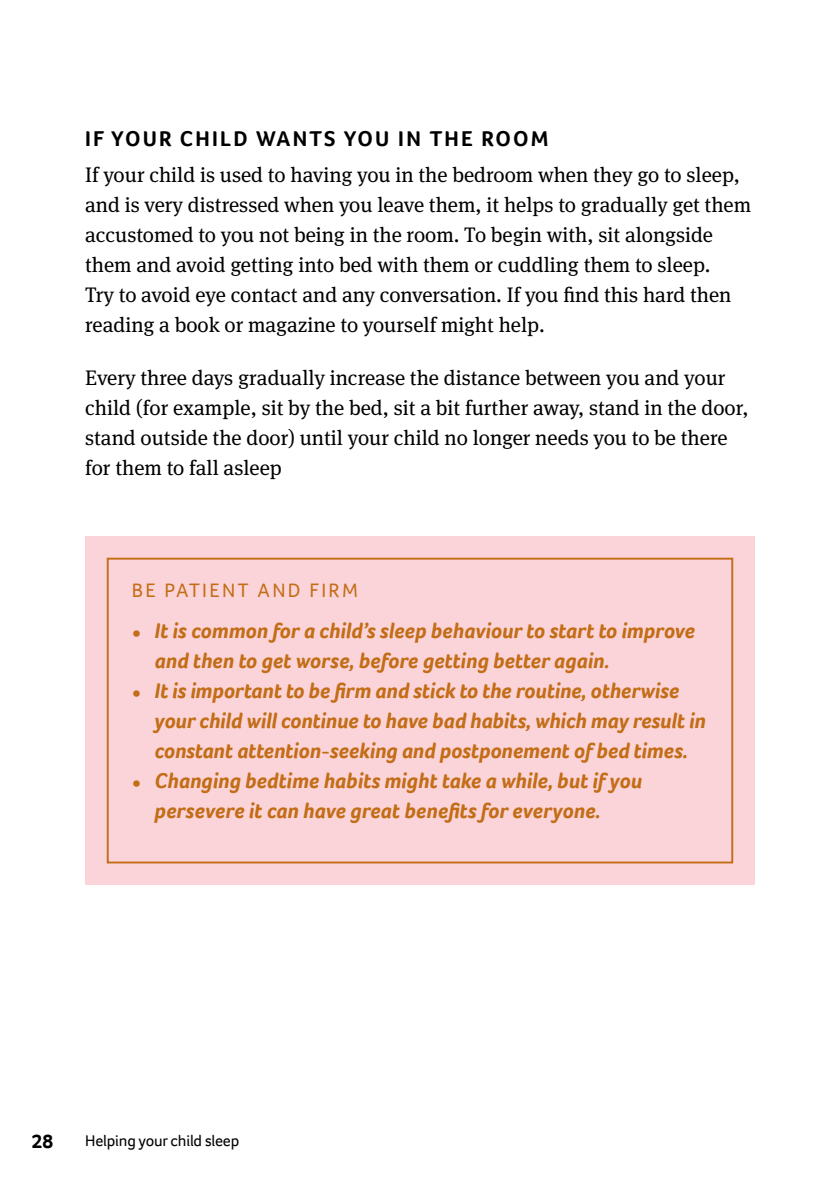
<style>
.page{position:relative;width:840px;height:1191px;background:#fff}
.page>*{position:absolute;margin:0;border:0;box-sizing:border-box;transform-origin:0 0}
.t1{font:italic 700 22px/30px "Foco";letter-spacing:-.005em;color:#c36d16}
.t2{font:700 22px "Foco";letter-spacing:.1em;color:#000}
.t3{font:21px/30px "Meta Serif OT";color:#000}
.t4{font:20px "Foco";letter-spacing:.12em;color:#c36d16}
.t5{font:700 20px "Foco";color:#000}
.t6{font:16px "Foco";letter-spacing:-.01em;color:#000}
.s1{font-style:normal;font-size:24px}
</style>
<div class="page">
<div style="left:85px;top:536px;width:669px;height:349px;background:#fbd4da"></div>
<div style="left:107px;top:557px;width:625px;height:306px;border:2px solid #c36d16"></div>
<p class="t2" style="left:85px;top:124px;width:465px">IF YOUR CHILD WANTS YOU IN THE ROOM</p>
<p class="t3" style="left:85px;top:159px;width:667px">If your child is used to having you in the bedroom when they go to sleep, and is very distressed when you leave them, it helps to gradually get them accustomed to you not being in the room. To begin with, sit alongside them and avoid getting into bed with them or cuddling them to sleep.<br>Try to avoid eye contact and any conversation. If you find this hard then reading a book or magazine to yourself might help.</p>
<p class="t3" style="left:85px;top:362px;width:664px">Every three days gradually increase the distance between you and your child (for example, sit by the bed, sit a bit further away, stand in the door, stand outside the door) until your child no longer needs you to be there for them to fall asleep</p>
<p class="t4" style="left:132px;top:577px;width:227px">Be pati ent and fi rm</p>
<p class="t1" style="left:154px;top:615px;width:542px;text-indent:-23px"><span class="s1">•</span> It is common for a child’s sleep behaviour to start to improve and then to get worse, before getting better again.</p>
<p class="t1" style="left:154px;top:675px;width:552px;text-indent:-23px"><span class="s1">•</span> It is important to be firm and stick to the routine, otherwise your child will continue to have bad habits, which may result in constant attention-seeking and postponement of bed times.</p>
<p class="t1" style="left:154px;top:765px;width:489px;text-indent:-23px"><span class="s1">•</span> Changing bedtime habits might take a while, but if you persevere it can have great benefits for everyone.</p>
<p class="t5" style="left:32px;top:1128px;width:23px">28</p>
<p class="t6" style="left:85px;top:1129px;width:156px">Helping your child sleep</p>
</div>
